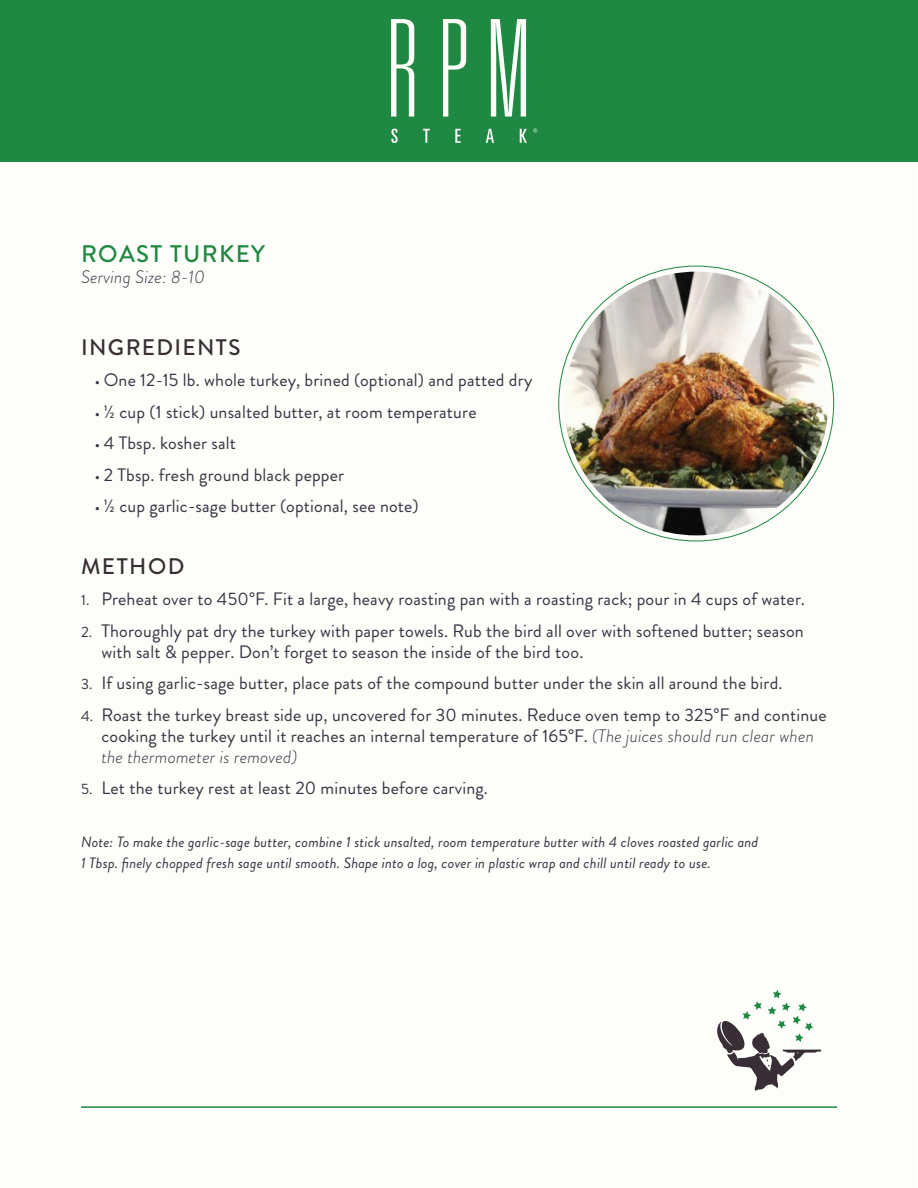
<style>
.page{position:relative;width:918px;height:1188px;background:#fff}
.page>*{position:absolute;margin:0;border:0;box-sizing:border-box;transform-origin:0 0}
.t1{font:500 24px "Brandon Grotesque";letter-spacing:.055em;color:#1f8842}
.t2{font:500 22.5px "Brandon Grotesque";letter-spacing:.06em;color:#372f34}
.t3{font:18px/21px "Brandon Grotesque";letter-spacing:.01em;color:#3a3242}
.t4{font:italic 300 18px "Brandon Grotesque";letter-spacing:.01em;color:#3a3242}
.t5{font:italic 15px/21px "Brandon Grotesque";letter-spacing:.01em;color:#3a3242}
.s1{font-size:15px}
.s2{font-weight:300;font-style:italic}
</style>
<div class="page">
<div style="left:0;top:0;width:917px;height:1188px;background:#fdfefa"></div>
<hr style="left:81px;top:1106px;width:756px;height:2px;background:#1f8842">
<svg style="left:717px;top:990px;width:104px;height:101px"></svg>
<div style="left:0;top:0;width:918px;height:162px;background:#1f8842"></div>
<img style="left:564px;top:272px;width:264px;height:263px;border-radius:132px">
<svg style="left:391px;top:129px;width:7px;height:14px"></svg>
<svg style="left:423px;top:129px;width:7px;height:14px"></svg>
<svg style="left:455px;top:129px;width:6px;height:14px"></svg>
<svg style="left:486px;top:129px;width:8px;height:14px"></svg>
<svg style="left:520px;top:129px;width:7px;height:14px"></svg>
<svg style="left:391px;top:19px;width:23px;height:98px"></svg>
<svg style="left:443px;top:19px;width:23px;height:98px"></svg>
<svg style="left:491px;top:19px;width:35px;height:98px"></svg>
<svg style="left:533px;top:129px;width:4px;height:3px"></svg>
<h1 class="t1" style="left:81px;top:237px;width:185px">ROAST TURKEY</h1>
<p class="t4" style="left:81px;top:264px;width:125px">Serving Size: 8-10</p>
<p class="t2" style="left:81px;top:331px;width:161px">INGREDIENTS</p>
<p class="t3" style="left:95px;top:370px;width:439px"><span class="s1">•</span> One 12-15 lb. whole turkey, brined (optional) and patted dry</p>
<p class="t3" style="left:95px;top:401px;width:383px"><span class="s1">•</span> ½ cup (1 stick) unsalted butter, at room temperature</p>
<p class="t3" style="left:95px;top:433px;width:143px"><span class="s1">•</span> 4 Tbsp. kosher salt</p>
<p class="t3" style="left:95px;top:464px;width:251px"><span class="s1">•</span> 2 Tbsp. fresh ground black pepper</p>
<p class="t3" style="left:95px;top:496px;width:325px"><span class="s1">•</span> ½ cup garlic-sage butter (optional, see note)</p>
<p class="t2" style="left:81px;top:550px;width:105px">METHOD</p>
<p class="t3" style="left:81px;top:589px;width:725px"><span class="s1">1.</span> Preheat over to 450°F. Fit a large, heavy roasting pan with a roasting rack; pour in 4 cups of water.</p>
<p class="t3" style="left:101px;top:620px;width:704px;text-indent:-20px"><span class="s1">2.</span> Thoroughly pat dry the turkey with paper towels. Rub the bird all over with softened butter; season with salt &amp; pepper. Don’t forget to season the inside of the bird too.</p>
<p class="t3" style="left:81px;top:673px;width:703px"><span class="s1">3.</span> If using garlic-sage butter, place pats of the compound butter under the skin all around the bird.</p>
<p class="t3" style="left:101px;top:704px;width:727px;text-indent:-20px"><span class="s1">4.</span> Roast the turkey breast side up, uncovered for 30 minutes. Reduce oven temp to 325°F and continue cooking the turkey until it reaches an internal temperature of 165°F. <span class="s2">(The juices should run clear when the thermometer is removed)</span></p>
<p class="t3" style="left:81px;top:778px;width:408px"><span class="s1">5.</span> Let the turkey rest at least 20 minutes before carving.</p>
<p class="t5" style="left:81px;top:831px;width:679px">Note: To make the garlic-sage butter, combine 1 stick unsalted, room temperature butter with 4 cloves roasted garlic and<br>1 Tbsp. finely chopped fresh sage until smooth. Shape into a log, cover in plastic wrap and chill until ready to use.</p>
</div>
